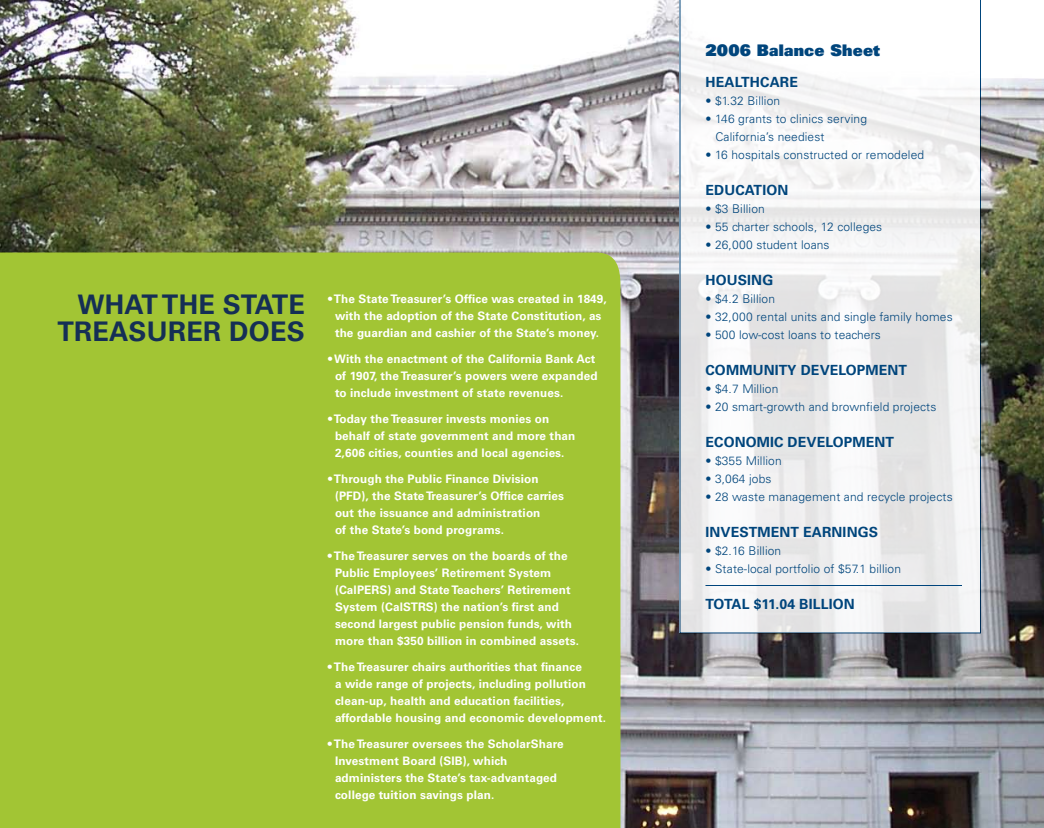
<style>
.page{position:relative;width:1044px;height:828px;background:#fff}
.page>*{position:absolute;margin:0;border:0;box-sizing:border-box;transform-origin:0 0}
.t1{font:700 27px/27px "Univers";letter-spacing:.01em;color:#152f55;text-align:right}
.t2{font:900 16px "Univers";letter-spacing:.01em;color:#00457c}
.t3{font:700 14px "Univers";letter-spacing:.01em;color:#00457c}
.t4{font:300 12px/18px "Univers";letter-spacing:.01em;color:#00457c}
.t5{font:700 11.8px/17px "Univers";letter-spacing:.01em;color:#fff}
</style>
<div class="page">
<img style="left:0;top:0;width:1044px;height:828px">
<svg style="left:680px;top:0;width:301px;height:633px"></svg>
<hr style="left:706px;top:585px;width:256px;height:1px;background:#00457c">
<div style="left:0;top:252px;width:620px;height:576px;background:#a2c534"></div>
<p class="t1" style="left:57px;top:292px;width:249px">WhATThE STATE<br>TREASURER DOES</p>
<p class="t5" style="left:328px;top:290px;width:280px;text-align:center">• The State Treasurer’s Office was created in 1849, with the adoption of the State Constitution, as the guardian and cashier of the State’s money.</p>
<p class="t5" style="left:335px;top:350px;width:264px;text-indent:-7px">• With the enactment of the California Bank Act of 1907, the Treasurer’s powers were expanded to include investment of state revenues.</p>
<p class="t5" style="left:335px;top:410px;width:242px;text-indent:-7px">• Today the Treasurer invests monies on behalf of state government and more than<br>2,606 cities, counties and local agencies.</p>
<p class="t5" style="left:335px;top:470px;width:231px;text-indent:-7px">• Through the Public Finance Division (PFD), the StateTreasurer’s Office carries out the issuance and administration<br>of the State’s bond programs.</p>
<p class="t5" style="left:335px;top:547px;width:246px;text-indent:-7px">• The Treasurer serves on the boards of the Public Employees’ Retirement System (CalPERS) and State Teachers’ Retirement System (CalSTRS) the nation’s first and second largest public pension funds, with more than $350 billion in combined assets.</p>
<p class="t5" style="left:335px;top:658px;width:273px;text-indent:-7px">• The Treasurer chairs authorities that finance<br>a wide range of projects, including pollution clean-up, health and education facilities, affordable housing and economic development.</p>
<p class="t5" style="left:335px;top:735px;width:230px;text-indent:-7px">• The Treasurer oversees the ScholarShare Investment Board (SIB), which administers the State’s tax-advantaged college tuition savings plan.</p>
<h2 class="t2" style="left:706px;top:40px;width:176px">2006 Balance Sheet</h2>
<h3 class="t3" style="left:706px;top:74px;width:94px">HEALTHCARE</h3>
<p class="t4" style="left:706px;top:92px;width:76px">• $1.32 Billion</p>
<p class="t4" style="left:715px;top:110px;width:153px;text-indent:-10px">• 146 grants to clinics serving<br>California’s neediest</p>
<p class="t4" style="left:705px;top:146px;width:220px">• 16 hospitals constructed or remodeled</p>
<h3 class="t3" style="left:706px;top:182px;width:84px">EDUCATION</h3>
<p class="t4" style="left:706px;top:200px;width:61px">• $3 Billion</p>
<p class="t4" style="left:706px;top:218px;width:178px">• 55 charter schools, 12 colleges</p>
<p class="t4" style="left:706px;top:236px;width:126px">• 26,000 student loans</p>
<h3 class="t3" style="left:706px;top:272px;width:69px">HOUSING</h3>
<p class="t4" style="left:706px;top:290px;width:71px">• $4.2 Billion</p>
<p class="t4" style="left:706px;top:308px;width:249px">• 32,000 rental units and single family homes</p>
<p class="t4" style="left:706px;top:326px;width:177px">• 500 low-cost loans to teachers</p>
<h3 class="t3" style="left:706px;top:362px;width:203px">COMMUNITY DEVELOPMENT</h3>
<p class="t4" style="left:706px;top:380px;width:74px">• $4.7 Million</p>
<p class="t4" style="left:706px;top:398px;width:232px">• 20 smart-growth and brownfield projects</p>
<h3 class="t3" style="left:706px;top:434px;width:190px">ECONOMIC DEVELOPMENT</h3>
<p class="t4" style="left:706px;top:452px;width:78px">• $355 Million</p>
<p class="t4" style="left:706px;top:470px;width:68px">• 3,064 jobs</p>
<p class="t4" style="left:706px;top:488px;width:249px">• 28 waste management and recycle projects</p>
<h3 class="t3" style="left:706px;top:524px;width:174px">INVESTMENT EARNINGS</h3>
<p class="t4" style="left:706px;top:542px;width:77px">• $2.16 Billion</p>
<p class="t4" style="left:706px;top:560px;width:197px">• State-local portfolio of $57.1 billion</p>
<h3 class="t3" style="left:706px;top:596px;width:151px">TOTAL $11.04 BILLION</h3>
</div>
